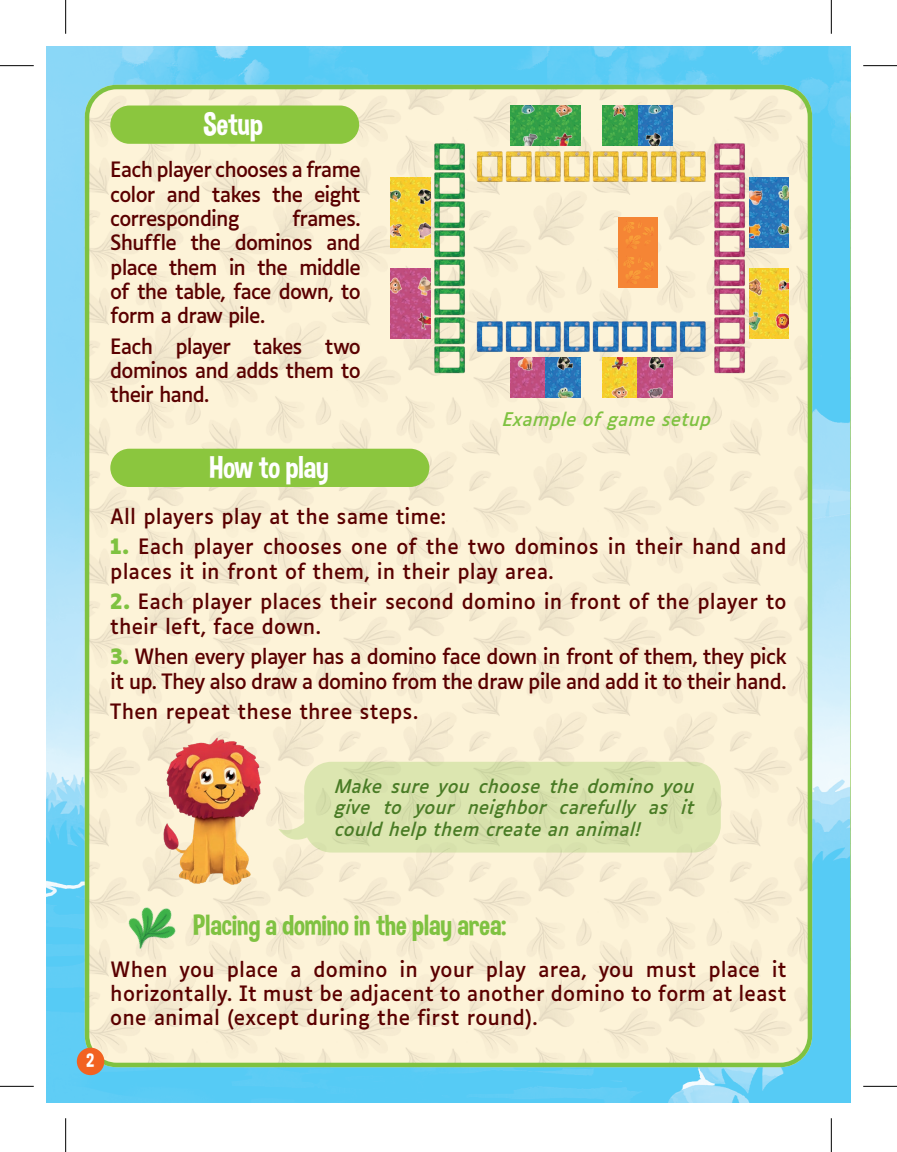
<style>
.page{position:relative;width:897px;height:1152px;background:#fff}
.page>*{position:absolute;margin:0;border:0;box-sizing:border-box;transform-origin:0 0}
.Titres{font:31.5px "Dimbo";letter-spacing:-.005em;color:#fff}
.Titres-2{font:29.25px "Dimbo";color:#7fc241}
.Texte_courant{font:20.25px/24.3px "Luciole";letter-spacing:-.005em;color:#5a0000;text-align:justify}
.Texte_courant-2{font:20.25px/24.3px "Luciole";letter-spacing:-.035em;color:#5a0000}
.Titres-3{font:19.35px "Dimbo";color:#fff}
.Texte_courant-3{font:italic 18px/21.6px "Luciole";letter-spacing:.01em;color:#497b25;text-align:justify}
.Légende{font:italic 18px "Luciole";letter-spacing:.005em;color:#7fc241}
.s1{font-weight:700;color:#7fc241}
</style>
<div class="page">
<img style="left:47px;top:47px;width:803px;height:1055px">
<img style="left:85px;top:85px;width:727px;height:982px">
<div style="left:85px;top:85px;width:727px;height:982px;border:4px solid #7fc241;border-radius:30px"></div>
<svg style="left:850px;top:85px;width:1px;height:982px"></svg>
<div style="left:110px;top:106px;width:249px;height:38px;background:#8bc63e;border-radius:19px"></div>
<div style="left:110px;top:449px;width:319px;height:38px;background:#8bc63e;border-radius:19px"></div>
<img style="left:114px;top:885px;width:77px;height:76px">
<img style="left:162px;top:732px;width:133px;height:156px">
<svg style="left:278px;top:762px;width:443px;height:90px;background:#dce4b0"></svg>
<img style="left:602px;top:106px;width:70px;height:39px">
<img style="left:642px;top:130px;width:25px;height:15px">
<img style="left:642px;top:106px;width:25px;height:15px">
<img style="left:607px;top:106px;width:25px;height:15px">
<svg style="left:672px;top:145px;width:5px;height:5px"></svg>
<img style="left:512px;top:106px;width:69px;height:39px">
<img style="left:511px;top:106px;width:1px;height:39px">
<img style="left:551px;top:130px;width:25px;height:15px">
<img style="left:515px;top:130px;width:26px;height:15px">
<img style="left:551px;top:106px;width:25px;height:15px">
<img style="left:515px;top:106px;width:26px;height:15px">
<svg style="left:580px;top:145px;width:6px;height:5px"></svg>
<img style="left:391px;top:177px;width:39px;height:70px">
<img style="left:430px;top:177px;width:1px;height:35px">
<img style="left:430px;top:212px;width:1px;height:35px">
<img style="left:415px;top:182px;width:15px;height:25px">
<img style="left:415px;top:217px;width:15px;height:25px">
<img style="left:390px;top:182px;width:15px;height:25px">
<img style="left:390px;top:217px;width:15px;height:25px">
<svg style="left:430px;top:247px;width:3px;height:6px"></svg>
<img style="left:391px;top:268px;width:39px;height:71px">
<img style="left:430px;top:268px;width:1px;height:36px">
<img style="left:390px;top:304px;width:1px;height:35px">
<img style="left:430px;top:304px;width:1px;height:35px">
<img style="left:415px;top:273px;width:15px;height:26px">
<img style="left:415px;top:309px;width:15px;height:25px">
<img style="left:390px;top:273px;width:15px;height:26px">
<svg style="left:430px;top:338px;width:3px;height:6px"></svg>
<img style="left:512px;top:358px;width:69px;height:39px">
<img style="left:511px;top:358px;width:1px;height:39px">
<img style="left:515px;top:358px;width:26px;height:15px">
<img style="left:551px;top:358px;width:25px;height:15px">
<img style="left:551px;top:382px;width:25px;height:15px">
<svg style="left:580px;top:397px;width:6px;height:6px"></svg>
<img style="left:602px;top:358px;width:70px;height:39px">
<img style="left:607px;top:358px;width:25px;height:15px">
<img style="left:642px;top:358px;width:25px;height:15px">
<img style="left:607px;top:382px;width:25px;height:15px">
<img style="left:642px;top:382px;width:25px;height:15px">
<svg style="left:672px;top:397px;width:5px;height:6px"></svg>
<img style="left:618px;top:217px;width:40px;height:70px">
<img style="left:476px;top:150px;width:143px;height:32px">
<img style="left:621px;top:150px;width:27px;height:32px">
<img style="left:650px;top:150px;width:27px;height:32px">
<img style="left:679px;top:150px;width:27px;height:32px">
<img style="left:476px;top:321px;width:143px;height:31px">
<img style="left:621px;top:321px;width:27px;height:31px">
<img style="left:650px;top:321px;width:27px;height:31px">
<img style="left:679px;top:321px;width:27px;height:31px">
<img style="left:433px;top:288px;width:32px;height:27px">
<img style="left:433px;top:259px;width:32px;height:27px">
<img style="left:433px;top:230px;width:32px;height:27px">
<img style="left:433px;top:201px;width:32px;height:27px">
<img style="left:433px;top:172px;width:32px;height:27px">
<img style="left:433px;top:143px;width:32px;height:27px">
<img style="left:433px;top:346px;width:32px;height:27px">
<img style="left:433px;top:317px;width:32px;height:27px">
<img style="left:713px;top:288px;width:32px;height:27px">
<img style="left:713px;top:259px;width:32px;height:27px">
<img style="left:713px;top:230px;width:32px;height:27px">
<img style="left:713px;top:201px;width:32px;height:27px">
<img style="left:713px;top:172px;width:32px;height:27px">
<img style="left:713px;top:143px;width:32px;height:27px">
<img style="left:713px;top:346px;width:32px;height:27px">
<img style="left:713px;top:317px;width:32px;height:27px">
<img style="left:750px;top:268px;width:38px;height:71px">
<img style="left:749px;top:309px;width:15px;height:25px">
<img style="left:749px;top:273px;width:15px;height:26px">
<img style="left:773px;top:309px;width:15px;height:25px">
<img style="left:773px;top:273px;width:15px;height:26px">
<svg style="left:788px;top:338px;width:6px;height:6px"></svg>
<img style="left:750px;top:177px;width:38px;height:70px">
<img style="left:749px;top:217px;width:15px;height:25px">
<img style="left:749px;top:182px;width:15px;height:25px">
<img style="left:773px;top:217px;width:15px;height:25px">
<img style="left:773px;top:182px;width:15px;height:25px">
<svg style="left:788px;top:247px;width:6px;height:6px"></svg>
<div style="left:77px;top:1047px;width:27px;height:28px;background:#f26221;border-radius:50%"></div>
<hr style="left:0;top:65px;width:34px;height:1px;background:#000">
<hr style="left:863px;top:65px;width:34px;height:1px;background:#000">
<hr style="left:0;top:1086px;width:34px;height:1px;background:#000">
<hr style="left:863px;top:1086px;width:34px;height:1px;background:#000">
<hr style="left:65px;top:0;width:1px;height:34px;background:#000">
<hr style="left:65px;top:1118px;width:1px;height:34px;background:#000">
<hr style="left:831px;top:0;width:1px;height:34px;background:#000">
<hr style="left:831px;top:1118px;width:1px;height:34px;background:#000">
<p class="Titres" style="left:203px;top:105px;width:61px">Setup</p>
<p class="Texte_courant" style="left:110px;top:156px;width:252px">Each player chooses a frame color and takes the eight corresponding</p>
<p class="Texte_courant" style="left:110px;top:204px;width:252px;text-indent:182px">frames.<br>Shuffle the dominos and place them in the middle of the table, face down, to form a draw pile.</p>
<p class="Texte_courant" style="left:110px;top:332px;width:252px">Each player takes two dominos and adds them to their hand.</p>
<p class="Titres" style="left:209px;top:448px;width:121px">How to play</p>
<p class="Légende" style="left:503px;top:403px;width:210px">Example of game setup</p>
<p class="Texte_courant" style="left:110px;top:502px;width:337px">All players play at the same time:</p>
<p class="Texte_courant" style="left:110px;top:533px;width:678px"><span class="s1">1.</span> Each player chooses one of the two dominos in their hand and places it in front of them, in their play area.</p>
<p class="Texte_courant" style="left:110px;top:588px;width:678px"><span class="s1">2.</span> Each player places their second domino in front of the player to their left, face down.</p>
<p class="Texte_courant-2" style="left:110px;top:643px;width:678px"><span class="s1">3.</span> When every player has a domino face down in front of them, they pick it up. They also draw a domino from the draw pile and add it to their hand.</p>
<p class="Texte_courant" style="left:110px;top:698px;width:309px">Then repeat these three steps.</p>
<p class="Texte_courant-3" style="left:335px;top:773px;width:361px">Make sure you choose the domino you give to your neighbor carefully as it could help them create an animal!</p>
<p class="Titres-3" style="left:86px;top:1049px;width:10px">2</p>
<p class="Titres-2" style="left:193px;top:907px;width:315px">Placing a domino in the play area:</p>
<p class="Texte_courant" style="left:110px;top:955px;width:678px">When you place a domino in your play area, you must place it horizontally. It must be adjacent to another domino to form at least one animal (except during the first round).</p>
</div>
